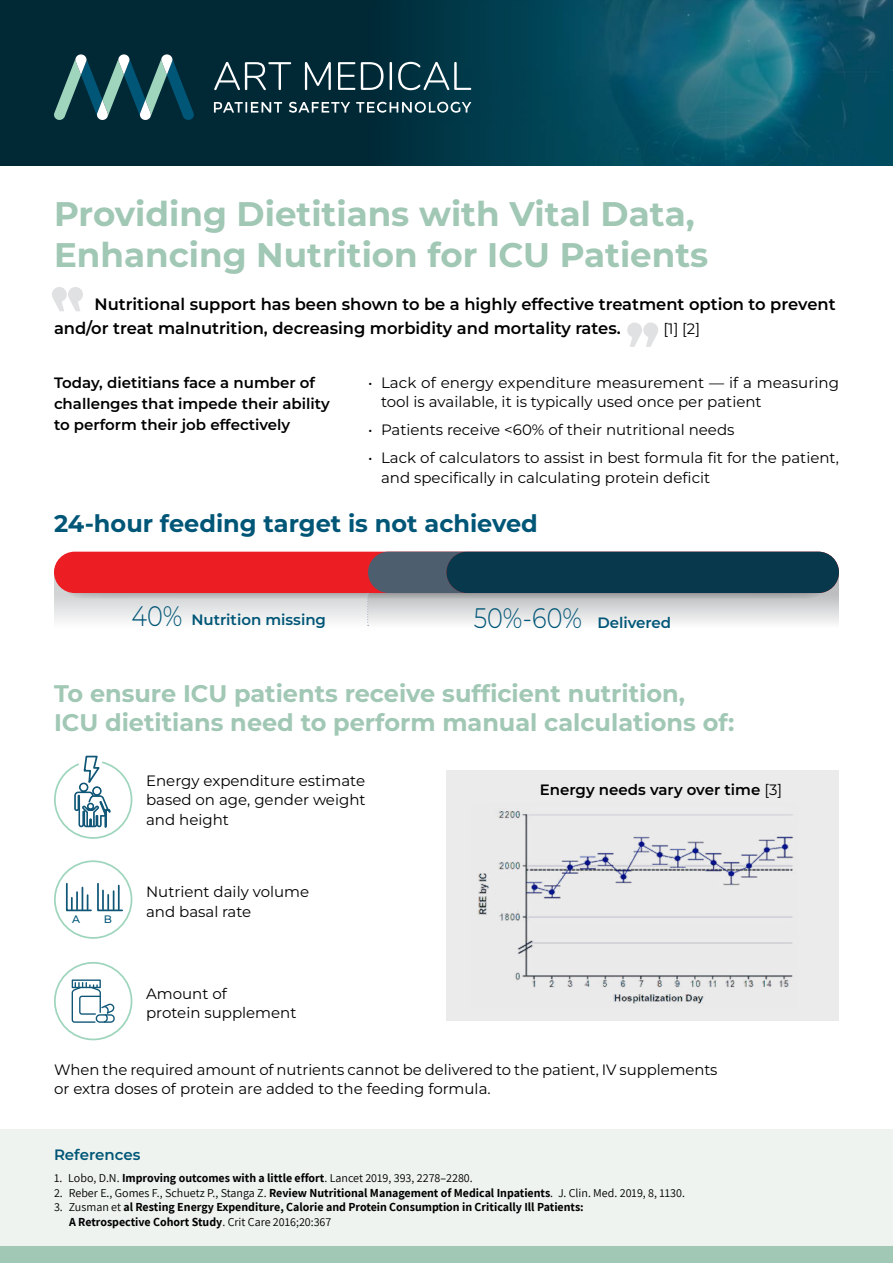
<style>
.page{position:relative;width:893px;height:1263px;background:#fff}
.page>*{position:absolute;margin:0;border:0;box-sizing:border-box;transform-origin:0 0}
.t1{font:700 34.05px/41.1px "Montserrat";color:#a1c7b5}
.t2{font:300 28.2px "Montserrat";color:#005677;scale:.85 1}
.t3{font:700 24px/28.8px "Montserrat";color:#a1c7b5}
.t4{font:700 24px "Montserrat";color:#005677}
.t5{font:600 16.5px "Montserrat";color:#000}
.t6{font:15px/19.5px "Montserrat";color:#000}
.t7{font:600 15px/21px "Montserrat";color:#000}
.t8{font:600 15px "Montserrat";color:#005677}
.t9{font:12px "Assistant";color:#000}
.t10{font:700 12px "Assistant";color:#000}
.t11{font:500 10.8px "Montserrat";color:#005677}
.s1{font-weight:400}
.s2{font-weight:700}
</style>
<div class="page">
<div style="left:446px;top:770px;width:393px;height:250px;background:#ebebec"></div>
<div style="left:0;top:1129px;width:893px;height:118px;background:#eef3ef"></div>
<div style="left:0;top:0;width:893px;height:166px;background:#002835"></div>
<img style="left:355px;top:0;width:538px;height:166px">
<div style="left:0;top:1247px;width:893px;height:16px;background:#a1c7b5"></div>
<svg style="left:52px;top:287px;width:31px;height:24px"></svg>
<svg style="left:627px;top:322px;width:31px;height:25px"></svg>
<svg style="left:54px;top:54px;width:140px;height:66px"></svg>
<svg style="left:214px;top:62px;width:77px;height:28px"></svg>
<svg style="left:305px;top:62px;width:26px;height:28px"></svg>
<svg style="left:338px;top:62px;width:17px;height:28px"></svg>
<svg style="left:361px;top:62px;width:22px;height:28px"></svg>
<svg style="left:390px;top:62px;width:2px;height:28px"></svg>
<svg style="left:398px;top:62px;width:73px;height:28px"></svg>
<svg style="left:214px;top:102px;width:257px;height:11px"></svg>
<svg style="left:54px;top:755px;width:78px;height:84px"></svg>
<div style="left:54px;top:962px;width:78px;height:78px;border:2px solid #9ed5bc;border-radius:50%"></div>
<svg style="left:72px;top:979px;width:43px;height:44px"></svg>
<div style="left:54px;top:860px;width:78px;height:79px;border:2px solid #9ed5bc;border-radius:50%"></div>
<svg style="left:65px;top:882px;width:58px;height:30px"></svg>
<hr style="left:118px;top:885px;width:2px;height:24px;background:#0f5677">
<img style="left:478px;top:811px;width:316px;height:193px">
<svg style="left:467px;top:577px;width:372px;height:46px;background:#dbdbdd"></svg>
<svg style="left:54px;top:577px;width:313px;height:44px;fill:#e5e6e6"></svg>
<svg style="left:61px;top:557px;width:768px;height:42px;background:#b3b4b5"></svg>
<div style="left:54px;top:552px;width:785px;height:41px;background:#ed1d24;border-radius:21px"></div>
<div style="left:446px;top:552px;width:393px;height:41px;background:#08384b;border-radius:21px"></div>
<svg style="left:367px;top:552px;width:100px;height:74px"></svg>
<h1 class="t1" style="left:54px;top:192px;width:656px">Providing Dietitians with Vital Data,<br>Enhancing Nutrition for ICU Patients</h1>
<p class="t5" style="left:95px;top:293px;width:742px">Nutritional support has been shown to be a highly effective treatment option to prevent</p>
<p class="t6" style="left:663px;top:319px;width:38px">[2][1]</p>
<p class="t5" style="left:54px;top:317px;width:568px">and/or treat malnutrition, decreasing morbidity and mortality rates.</p>
<p class="t7" style="left:54px;top:371px;width:277px">Today, dietitians face a number of challenges that impede their ability to perform their job effectively</p>
<p class="t6" style="left:381px;top:372px;width:460px">Lack of energy expenditure measurement — if a measuring</p>
<p class="t6" style="left:368px;top:372px;width:6px">•</p>
<p class="t6" style="left:381px;top:387px;width:382px;line-height:28px">tool is available it, is typically used once per patient<br>Patients receive &lt;60% of their nutritional needs</p>
<p class="t6" style="left:368px;top:420px;width:6px">•</p>
<p class="t6" style="left:368px;top:448px;width:6px">•</p>
<p class="t6" style="left:381px;top:448px;width:459px">Lack of calculators to assist in best formula fit for the patient,</p>
<p class="t6" style="left:381px;top:467px;width:331px">and specifically in calculating protein deficit</p>
<h3 class="t4" style="left:54px;top:507px;width:485px">24-hour feeding target is not achieved</h3>
<h2 class="t2" style="left:131px;top:597px;width:62px">40%</h2>
<p class="t8" style="left:191px;top:610px;width:136px">Nutrition missing</p>
<h2 class="t2" style="left:474px;top:599px;width:129px">50%-60%</h2>
<p class="t8" style="left:597px;top:612px;width:75px">Delivered</p>
<h3 class="t3" style="left:54px;top:678px;width:682px">To ensure ICU patients receive sufficient nutrition,<br>ICU dietitians need to perform manual calculations of:</h3>
<p class="t11" style="left:72px;top:912px;width:9px">A</p>
<p class="t11" style="left:104px;top:912px;width:10px">B</p>
<p class="t6" style="left:146px;top:770px;width:221px;text-align:justify">Energy expenditure estimate based on age, gender weight and height</p>
<p class="t6" style="left:146px;top:882px;width:165px">Nutrient daily volume</p>
<p class="t6" style="left:146px;top:901px;width:107px">and basal rate</p>
<p class="t6" style="left:146px;top:983px;width:152px">Amount of<br>protein supplement</p>
<p class="t7" style="left:540px;top:779px;width:244px">Energy needs vary over time <span class="s1">[3]</span></p>
<p class="t6" style="left:54px;top:1059px;width:665px">When the required amount of nutrients cannot be delivered to the patient IV, supplements or extra doses of protein are added to the feeding formula.</p>
<p class="t8" style="left:54px;top:1144px;width:88px">References</p>
<p class="t9" style="left:68px;top:1170px;width:406px">Lobo D, N. . <span class="s2">Improving outcomes with a little effort</span>. Lancet 2019, 393, 2278–2280.</p>
<p class="t9" style="left:54px;top:1170px;width:10px">1.</p>
<p class="t9" style="left:69px;top:1184px;width:618px">Reber E., Gomes F., Schuetz P., Stanga .Z <span class="s2">Review Nutritional Management of Medical Inpatients</span> .J. Clin. Med. 2019, 8, 1130.</p>
<p class="t9" style="left:54px;top:1184px;width:10px">2.</p>
<p class="t10" style="left:69px;top:1199px;width:516px"><span class="s1">Zusman et</span> al Resting Energy Expenditure, Calorie and Protein Consumption in Critically Ill Patients:</p>
<p class="t9" style="left:54px;top:1199px;width:10px">3.</p>
<p class="t10" style="left:69px;top:1213px;width:264px">A Retrospective Cohort Study<span class="s1">. Crit Care 2016;20:367</span></p>
</div>
